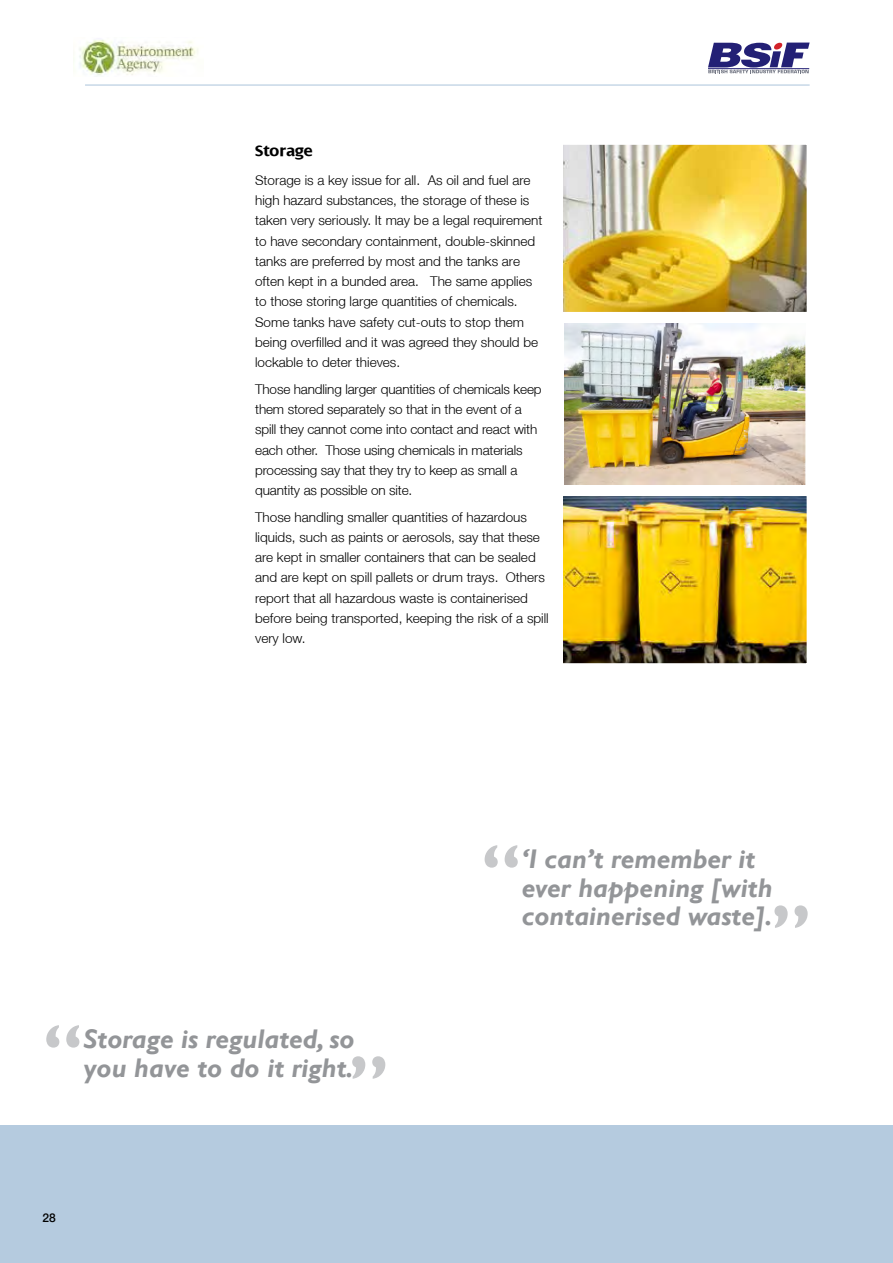
<style>
.page{position:relative;width:893px;height:1263px;background:#fff}
.page>*{position:absolute;margin:0;border:0;box-sizing:border-box;transform-origin:0 0}
.t1{font:700 72px "Gill Sans";color:#c7c8ca}
.t2{font:italic 700 27px/28.5px "Gill Sans";color:#939598}
.t3{font:700 16.5px "Dialog";color:#000}
.t4{font:300 13.5px/20.2px "Helvetica Neue LT";color:#000}
.t5{font:500 12px "Helvetica Neue LT";color:#000}
</style>
<div class="page">
<div style="left:0;top:1126px;width:893px;height:137px;background:#b5cbdf"></div>
<hr style="left:85px;top:84px;width:725px;height:2px;background:#b5cbdf">
<svg style="left:708px;top:43px;width:102px;height:30px"></svg>
<hr style="left:708px;top:68px;width:101px;height:1px;background:#232075">
<img style="left:79px;top:40px;width:119px;height:35px">
<img style="left:564px;top:497px;width:242px;height:165px">
<div style="left:560px;top:493px;width:250px;height:173px;border:3px solid #fff"></div>
<img style="left:564px;top:146px;width:242px;height:165px">
<div style="left:560px;top:142px;width:250px;height:173px;border:3px solid #fff"></div>
<img style="left:564px;top:324px;width:241px;height:161px">
<p class="t3" style="left:255px;top:142px;width:59px">Storage</p>
<p class="t4" style="left:255px;top:170px;width:289px">Storage is a key issue for all. As oil and fuel are high hazard substances, the storage of these is taken very seriously. It may be a legal requirement to have secondary containment, double-skinned tanks are preferred by most and the tanks are often kept in a bunded area. The same applies to those storing large quantities of chemicals.<br>Some tanks have safety cut-outs to stop them being overfilled and it was agreed they should be lockable to deter thieves.</p>
<p class="t4" style="left:255px;top:379px;width:288px">Those handling larger quantities of chemicals keep them stored separately so that in the event of a spill they cannot come into contact and react with each other. Those using chemicals in materials processing say that they try to keep as small a quantity as possible on site.</p>
<p class="t4" style="left:255px;top:506px;width:295px">Those handling smaller quantities of hazardous liquids, such as paints or aerosols, say that these are kept in smaller containers that can be sealed and are kept on spill pallets or drum trays. Others report that all hazardous waste is containerised before being transported, keeping the risk of a spill very low.</p>
<h1 class="t1" style="left:42px;top:1007px;width:42px">“</h1>
<h2 class="t2" style="left:83px;top:1026px;width:273px">Storage is regulated, so</h2>
<h2 class="t2" style="left:83px;top:1054px;width:272px">you have to do it right.</h2>
<h1 class="t1" style="left:389px;top:1096px;width:42px;rotate:-180deg">“</h1>
<p class="t5" style="left:43px;top:1210px;width:15px">28</p>
<h1 class="t1" style="left:480px;top:827px;width:42px">“</h1>
<h2 class="t2" style="left:522px;top:846px;width:252px">‘I can’t remember it ever happening [with containerised waste].</h2>
<h1 class="t1" style="left:812px;top:946px;width:42px;rotate:-180deg">“</h1>
</div>
